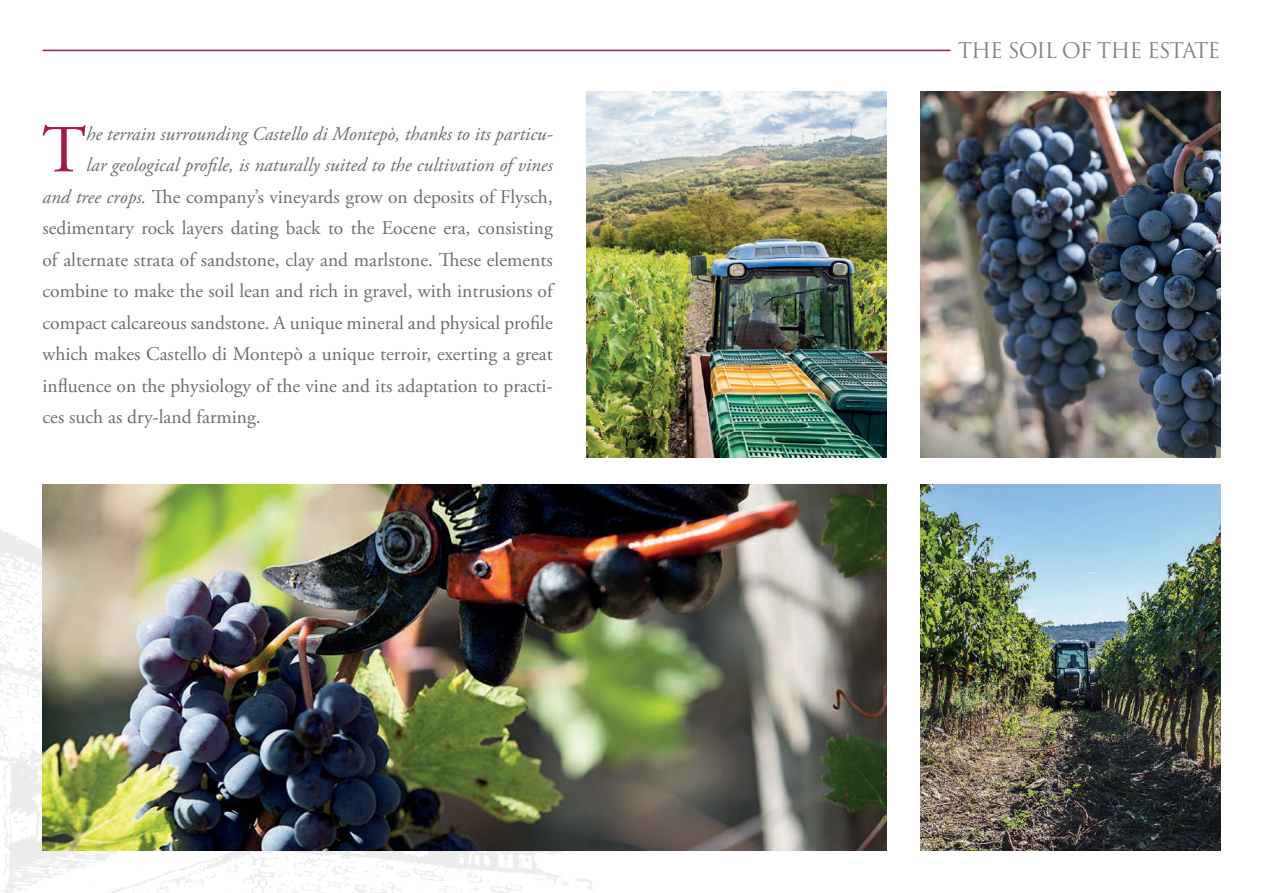
<style>
.page{position:relative;width:1263px;height:893px;background:#fff}
.page>*{position:absolute;margin:0;border:0;box-sizing:border-box;transform-origin:0 0}
.t1{font:67.05px "Adobe Garamond Pro";color:#a21a50}
.t2{font:21px "Trajan Pro 3";letter-spacing:-.05em;color:#808285}
.t3{font:19.5px "Adobe Garamond Pro";color:#6c6d70}
.t4{font:italic 19.5px "Adobe Garamond Pro";color:#6c6d70}
.s1{font-style:italic}
</style>
<div class="page">
<img style="left:0;top:457px;width:887px;height:436px">
<hr style="left:43px;top:50px;width:907px;height:1px;background:#a21a50">
<img style="left:586px;top:91px;width:301px;height:366px">
<img style="left:43px;top:484px;width:844px;height:366px">
<img style="left:920px;top:91px;width:300px;height:366px">
<img style="left:920px;top:484px;width:300px;height:366px">
<h1 class="t1" style="left:42px;top:110px;width:46px">T</h1>
<p class="t4" style="left:86px;top:122px;width:468px">he terrain surrounding Castello di Montepò, thanks to its particu-</p>
<p class="t4" style="left:86px;top:153px;width:468px">lar geological profile, is naturally suited to the cultivation of vines</p>
<p class="t3" style="left:43px;top:185px;width:512px"><span class="s1">and tree crops.</span> The company’s vineyards grow on deposits of Flysch,</p>
<p class="t3" style="left:43px;top:216px;width:512px">sedimentary rock layers dating back to the Eocene era, consisting</p>
<p class="t3" style="left:43px;top:248px;width:512px">of alternate strata of sandstone, clay and marlstone. These elements</p>
<p class="t3" style="left:43px;top:279px;width:512px">combine to make the soil lean and rich in gravel, with intrusions of</p>
<p class="t3" style="left:43px;top:311px;width:512px">compact calcareous sandstone. A unique mineral and physical profile</p>
<p class="t3" style="left:43px;top:342px;width:512px">which makes Castello di Montepò a unique terroir, exerting a great</p>
<p class="t3" style="left:43px;top:374px;width:512px">influence on the physiology of the vine and its adaptation to practi-</p>
<p class="t3" style="left:43px;top:405px;width:220px">ces such as dry-land farming.</p>
<p class="t2" style="left:958px;top:36px;width:264px">THE SOIL OF THE ESTATE</p>
</div>
